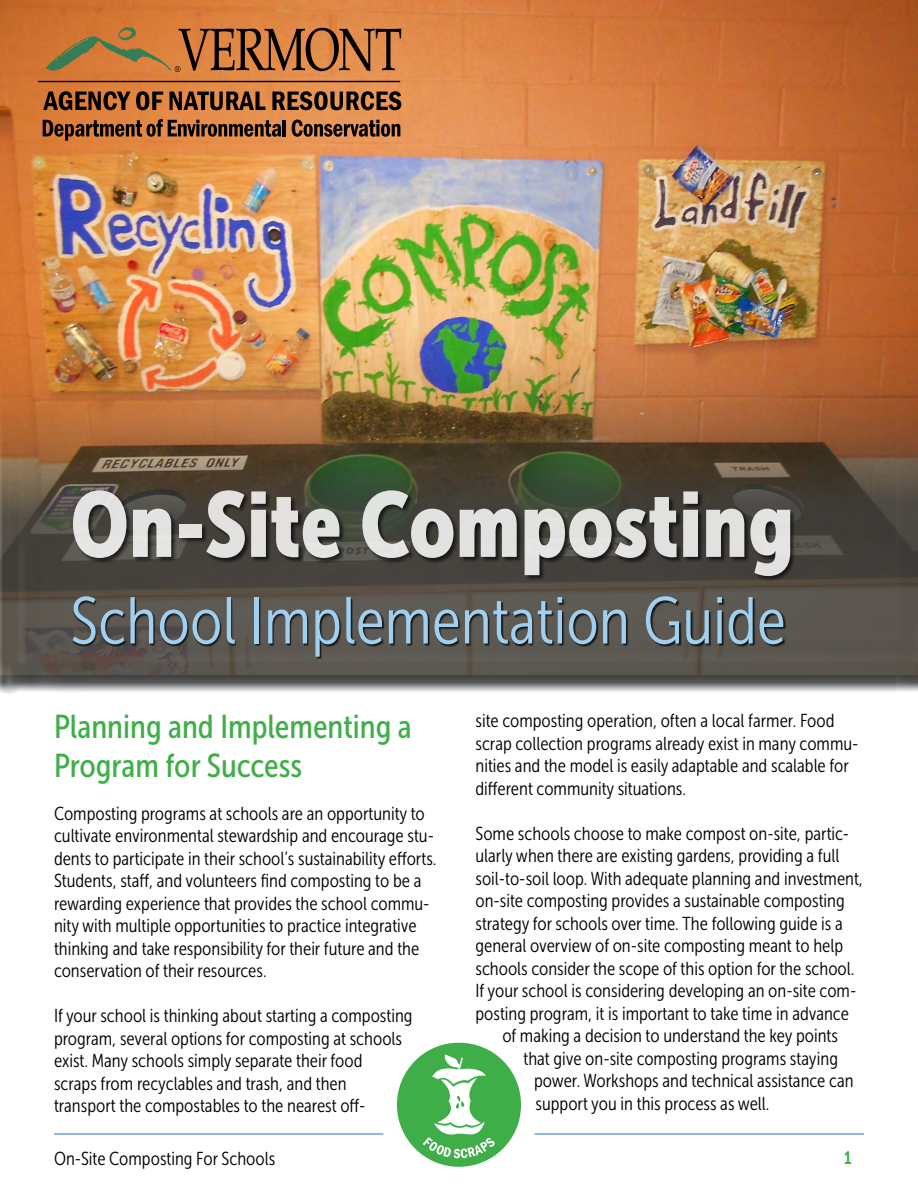
<style>
.page{position:relative;width:918px;height:1188px;background:#fff}
.page>*{position:absolute;margin:0;border:0;box-sizing:border-box;transform-origin:0 0}
.t1{font:91.5px "Museo Sans Cond 900";color:#fff}
.t2{font:66px "Museo Sans Cond 300";color:#a0cfef}
.t3{font:33px/39.6px "Museo Sans Cond 500";color:#40af49}
.t4{font:18.75px/22.5px "Museo Sans Cond 300";color:#000}
.t5{font:18px "Museo Sans Cond 700";color:#40af49}
</style>
<div class="page">
<hr style="left:54px;top:1133px;width:329px;height:2px;background:#6da2d7">
<hr style="left:535px;top:1133px;width:329px;height:2px;background:#6da2d7">
<div style="left:397px;top:1043px;width:124px;height:124px;background:#3fae49;border-radius:50%"></div>
<svg style="left:423px;top:1054px;width:72px;height:104px"></svg>
<div style="left:0;top:2px;width:918px;height:691px;background:#000;opacity:.75"></div>
<img style="left:0;top:0;width:918px;height:675px">
<svg style="left:45px;top:27px;width:356px;height:45px;background:#aa6b37"></svg>
<hr style="left:38px;top:81px;width:362px;height:1px;background:#000">
<svg style="left:43px;top:91px;width:120px;height:19px;background:#70411e"></svg>
<svg style="left:170px;top:92px;width:95px;height:18px;background:#6a4122"></svg>
<svg style="left:272px;top:91px;width:129px;height:19px;background:#694326"></svg>
<svg style="left:43px;top:119px;width:238px;height:22px;background:#90562b"></svg>
<hr style="left:283px;top:120px;width:3px;height:16px;background:#000">
<svg style="left:292px;top:120px;width:108px;height:17px;background:#7b502f"></svg>
<div style="left:72px;top:598px;width:714px;height:61px;background:#000;opacity:.75"></div>
<div style="left:73px;top:490px;width:723px;height:92px;background:#000;opacity:.75"></div>
<h1 class="t1" style="left:70px;top:473px;width:725px">On-Site Composting</h1>
<h2 class="t2" style="left:70px;top:585px;width:717px">School Implementation Guide</h2>
<h3 class="t3" style="left:54px;top:707px;width:359px">Planning and Implementing a<br>Program for Success</h3>
<p class="t4" style="left:54px;top:802px;width:384px">Composting programs at schools are an opportunity to cultivate environmental stewardship and encourage stu&shy;dents to participate in their school’s sustainability efforts.<br>Students, staff, and volunteers find composting to be a rewarding experience that provides the school commu&shy;nity with multiple opportunities to practice integrative thinking and take responsibility for their future and the conservation of their resources.</p>
<p class="t4" style="left:54px;top:1005px;width:360px">If your school is thinking about starting a composting program, several options for composting at schools exist. Many schools simply separate their food<br>scraps from recyclables and trash, and then transport the compostables to the nearest off-</p>
<p class="t4" style="left:476px;top:709px;width:385px">site composting operation, often a local farmer. Food scrap collection programs already exist in many commu&shy;nities and the model is easily adaptable and scalable for different community situations.</p>
<p class="t4" style="left:476px;top:822px;width:375px">Some schools choose to make compost on-site, partic-</p>
<p class="t4" style="left:476px;top:844px;width:366px">ularly when there are existing gardens, providing a full</p>
<p class="t4" style="left:476px;top:867px;width:389px">soil-to-soil loop. With adequate planning and investment,</p>
<p class="t4" style="left:476px;top:889px;width:371px">on-site composting provides a sustainable composting</p>
<p class="t4" style="left:476px;top:912px;width:369px">strategy for schools over time. The following guide is a</p>
<p class="t4" style="left:476px;top:934px;width:369px">general overview of on-site composting meant to help</p>
<p class="t4" style="left:476px;top:957px;width:380px">schools consider the scope of this option for the school.</p>
<p class="t4" style="left:476px;top:979px;width:382px">If your school is considering developing an on-site com-</p>
<p class="t4" style="left:476px;top:1002px;width:375px">posting program, it is important to take time in advance</p>
<p class="t4" style="left:502px;top:1024px;width:337px">of making a decision to understand the key points</p>
<p class="t4" style="left:524px;top:1047px;width:316px">that give on-site composting programs staying</p>
<p class="t4" style="left:534px;top:1069px;width:321px">power. Workshops and technical assistance can</p>
<p class="t4" style="left:536px;top:1092px;width:235px">support you in this process as well.</p>
<p class="t4" style="left:54px;top:1147px;width:223px">On-Site Composting For Schools</p>
<p class="t5" style="left:844px;top:1147px;width:9px">1</p>
</div>
